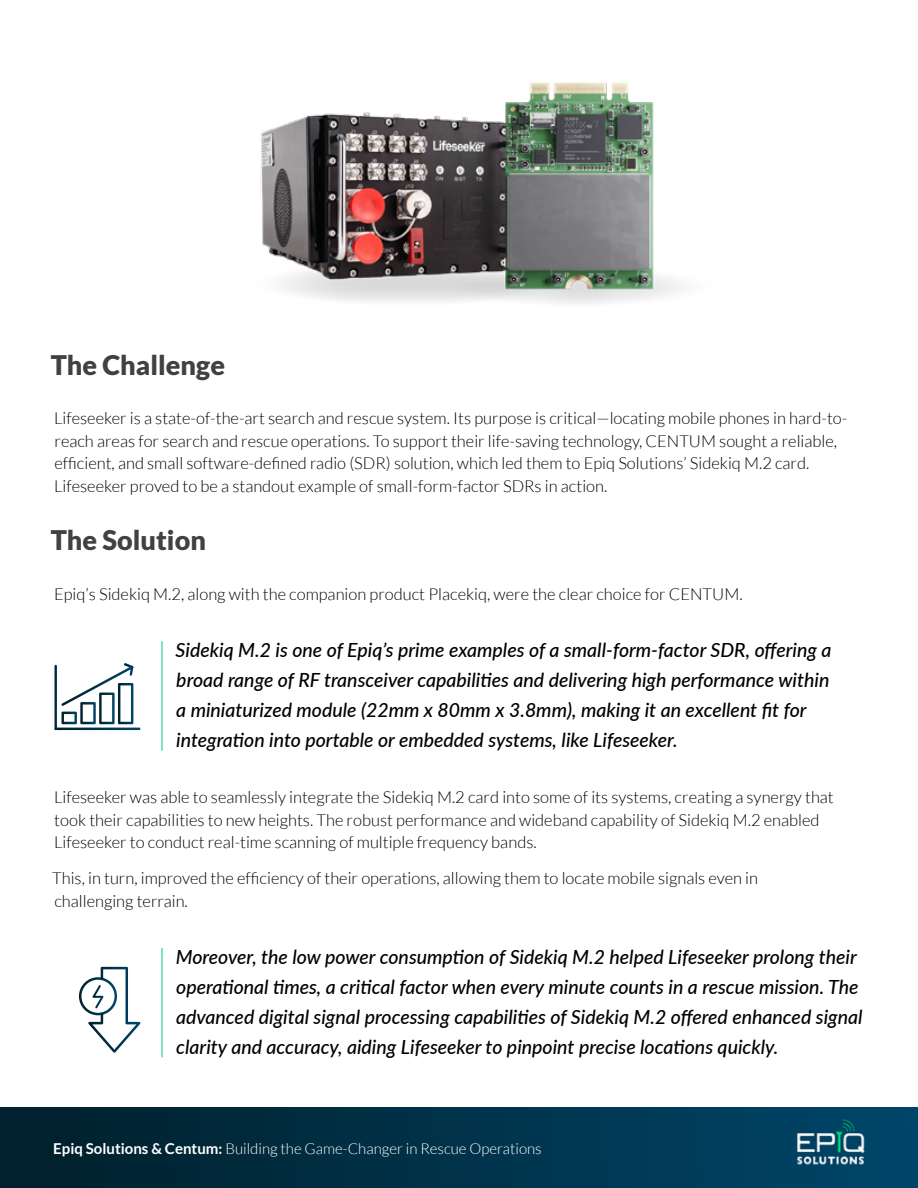
<style>
.page{position:relative;width:918px;height:1188px;background:#fff}
.page>*{position:absolute;margin:0;border:0;box-sizing:border-box;transform-origin:0 0}
.t1{font:900 27px "Lato";color:#414042}
.t2{font:italic 500 19.5px/30px "Lato";color:#000}
.t3{font:300 16.5px/22.5px "Lato";color:#000}
.t4{font:300 15px "Lato";color:#fff}
.s1{font-weight:700}
</style>
<div class="page">
<div style="left:0;top:1107px;width:918px;height:81px;background:linear-gradient(to right,#001f2a,#004669)"></div>
<img style="left:794px;top:1118px;width:72px;height:47px">
<hr style="left:162px;top:641px;width:1px;height:110px;background:#00cc73">
<hr style="left:162px;top:948px;width:1px;height:109px;background:#00cc73">
<img style="left:260px;top:82px;width:425px;height:222px">
<svg style="left:79px;top:967px;width:61px;height:86px"></svg>
<svg style="left:55px;top:728px;width:85px;height:2px"></svg>
<svg style="left:55px;top:665px;width:2px;height:65px"></svg>
<svg style="left:61px;top:663px;width:73px;height:61px"></svg>
<h1 class="t1" style="left:51px;top:349px;width:176px">The Challenge</h1>
<p class="t3" style="left:54px;top:407px;width:795px">Lifeseeker is a state-of-the-art search and rescue system. Its purpose is critical—locating mobile phones in hard-to&shy;reach areas for search and rescue operations. To support their life-saving technology, CENTUM sought a reliable, efficient, and small software-defined radio (SDR) solution, which led them to Epiq Solutions’ Sidekiq M.2 card.<br>Lifeseeker proved to be a standout example of small-form-factor SDRs in action.</p>
<h1 class="t1" style="left:51px;top:525px;width:157px">The Solution</h1>
<p class="t3" style="left:54px;top:583px;width:690px">Epiq’s Sidekiq M.2, along with the companion product Placekiq, were the clear choice for CENTUM.</p>
<p class="t2" style="left:176px;top:634px;width:657px">Sidekiq M.2 is one of Epiq’s prime examples of a small-form-factor SDR, offering a broad range of RF transceiver capabilities and delivering high performance within a miniaturized module (22mm x 80mm x 3.8mm), making it an excellent fit for integration into portable or embedded systems, like Lifeseeker.</p>
<p class="t3" style="left:54px;top:786px;width:781px">Lifeseeker was able to seamlessly integrate the Sidekiq M.2 card into some of its systems, creating a synergy that took their capabilities to new heights. The robust performance and wideband capability of Sidekiq M.2 enabled<br>Lifeseeker to conduct real-time scanning of multiple frequency bands.</p>
<p class="t3" style="left:52px;top:867px;width:708px">This, in turn, improved the efficiency of their operations, allowing them to locate mobile signals even in challenging terrain.</p>
<p class="t2" style="left:176px;top:941px;width:688px">Moreover, the low power consumption of Sidekiq M.2 helped Lifeseeker prolong their operational times, a critical factor when every minute counts in a rescue mission. The advanced digital signal processing capabilities of Sidekiq M.2 offered enhanced signal clarity and accuracy, aiding Lifeseeker to pinpoint precise locations quickly.</p>
<p class="t4" style="left:53px;top:1140px;width:490px"><span class="s1">Epiq Solutions &amp; Centum:</span> Building the Game-Changer in Rescue Operations</p>
</div>
